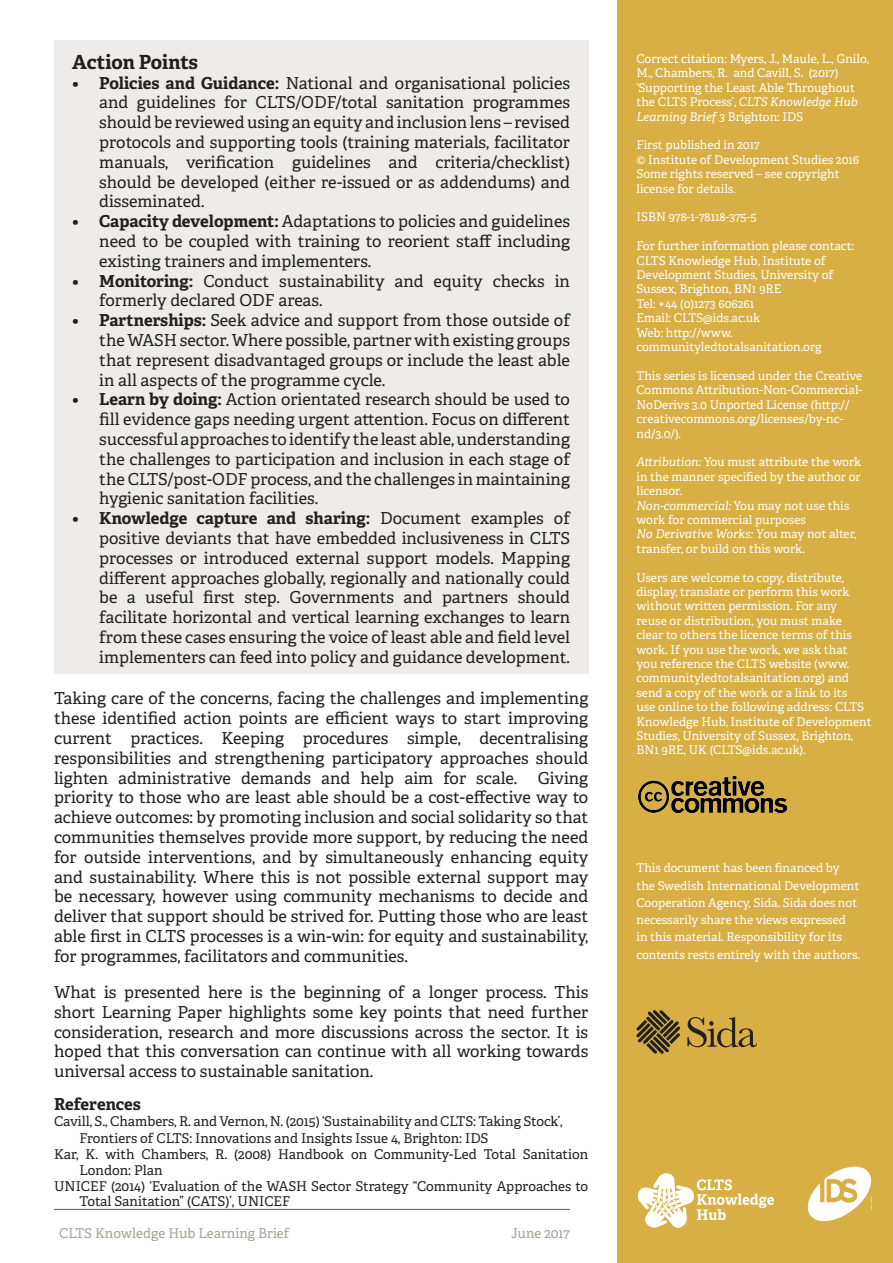
<style>
.page{position:relative;width:893px;height:1263px;background:#fff}
.page>*{position:absolute;margin:0;border:0;box-sizing:border-box;transform-origin:0 0}
.t1{font:700 19.5px "Adelle";letter-spacing:-.005em;color:#231f20}
.t2{font:16.5px/19.8px "Adelle";color:#231f20;text-align:justify}
.t3{font:700 16.5px "Adelle";letter-spacing:-.005em;color:#231f20}
.t4{font:13.5px/16.2px "Adelle";color:#231f20}
.t5{font:13.5px "Adelle";color:#a8a196}
.t6{font:12px/14.4px "Adelle";color:#fff}
.t7{font:italic 12px "Adelle";color:#fff}
.s1{font-weight:700}
.s2{font-style:italic}
.s3{font-style:normal}
</style>
<div class="page">
<div style="left:617px;top:0;width:276px;height:1263px;background:#d7af45"></div>
<div style="left:54px;top:40px;width:534px;height:633px;background:#edecea"></div>
<svg style="left:636px;top:1010px;width:44px;height:44px"></svg>
<svg style="left:687px;top:1017px;width:70px;height:30px"></svg>
<img style="left:638px;top:777px;width:148px;height:35px">
<hr style="left:54px;top:1209px;width:516px;height:1px;background:#231f20">
<svg style="left:638px;top:1173px;width:136px;height:55px"></svg>
<svg style="left:808px;top:1166px;width:63px;height:55px"></svg>
<p class="t1" style="left:72px;top:49px;width:127px">Action Points</p>
<p class="t2" style="left:99px;top:72px;width:472px;text-indent:-27px"><span class="s1">• Policies and Guidance:</span> National and organisational policies and guidelines for CLTS/ODF/total sanitation programmes should be reviewed using an equity and inclusion lens – revised protocols and supporting tools (training materials, facilitator manuals, verification guidelines and criteria/checklist) should be developed (either re-issued or as addendums) and disseminated.</p>
<p class="t2" style="left:99px;top:211px;width:472px;text-indent:-27px"><span class="s1">• Capacity development:</span> Adaptations to policies and guidelines need to be coupled with training to reorient staff including existing trainers and implementers.</p>
<p class="t2" style="left:99px;top:270px;width:472px;text-indent:-27px"><span class="s1">• Monitoring:</span> Conduct sustainability and equity checks in formerly declared ODF areas.</p>
<p class="t2" style="left:99px;top:310px;width:472px;text-indent:-27px"><span class="s1">• Partnerships:</span> Seek advice and support from those outside of the WASH sector. Where possible, partner with existing groups that represent disadvantaged groups or include the least able in all aspects of the programme cycle.</p>
<p class="t2" style="left:99px;top:389px;width:472px;text-indent:-27px"><span class="s1">• Learn by doing:</span> Action orientated research should be used to fill evidence gaps needing urgent attention. Focus on different successful approaches to identify the least able, understanding the challenges to participation and inclusion in each stage of the CLTS/post-ODF process, and the challenges in maintaining hygienic sanitation facilities.</p>
<p class="t2" style="left:99px;top:508px;width:472px;text-indent:-27px"><span class="s1">• Knowledge capture and sharing:</span> Document examples of positive deviants that have embedded inclusiveness in CLTS processes or introduced external support models. Mapping different approaches globally, regionally and nationally could be a useful first step. Governments and partners should facilitate horizontal and vertical learning exchanges to learn from these cases ensuring the voice of least able and field level implementers can feed into policy and guidance development.</p>
<p class="t2" style="left:54px;top:688px;width:536px">Taking care of the concerns, facing the challenges and implementing these identified action points are efficient ways to start improving current practices. Keeping procedures simple, decentralising responsibilities and strengthening participatory approaches should lighten administrative demands and help aim for scale. Giving priority to those who are least able should be a cost-effective way to achieve outcomes: by promoting inclusion and social solidarity so that communities themselves provide more support, by reducing the need for outside interventions, and by simultaneously enhancing equity and sustainability. Where this is not possible external support may be necessary, however using community mechanisms to decide and deliver that support should be strived for. Putting those who are least able first in CLTS processes is a win-win: for equity and sustainability, for programmes, facilitators and communities.</p>
<p class="t2" style="left:54px;top:982px;width:536px">What is presented here is the beginning of a longer process. This short Learning Paper highlights some key points that need further consideration, research and more discussions across the sector. It is hoped that this conversation can continue with all working towards universal access to sustainable sanitation.</p>
<p class="t3" style="left:54px;top:1094px;width:88px">References</p>
<p class="t4" style="left:80px;top:1113px;width:485px;text-indent:-26px">Cavill, S., Chambers, R. and Vernon, N. (2015) ‘Sustainability and CLTS: Taking Stock’,<br>Frontiers of CLTS: Innovations and Insights Issue 4, Brighton: IDS</p>
<p class="t4" style="left:80px;top:1145px;width:510px;text-indent:-26px">Kar, K. with Chambers, R. (2008) Handbook on Community-Led Total Sanitation<br>London: Plan</p>
<p class="t4" style="left:80px;top:1178px;width:510px;line-height:15px;text-indent:-26px">UNICEF (2014) ‘Evaluation of the WASH Sector Strategy “Community Approaches to<br>Total Sanitation” (CATS)’, UNICEF</p>
<p class="t5" style="left:59px;top:1224px;width:232px">CLTS Knowledge Hub Learning Brief</p>
<p class="t5" style="left:511px;top:1224px;width:60px">June 2017</p>
<p class="t6" style="left:636px;top:51px;width:234px">Correct citation: Myers, J., Maule, L., Gnilo, M., Chambers, R. and Cavill, S. (2017) ‘Supporting the Least Able Throughout the CLTS Process’, <span class="s2">CLTS Knowledge Hub</span></p>
<p class="t7" style="left:636px;top:108px;width:168px">Learning Brief 3 <span class="s3">Brighton: IDS</span></p>
<p class="t6" style="left:636px;top:138px;width:125px">First published in 2017</p>
<p class="t6" style="left:636px;top:152px;width:224px">© Institute of Development Studies 2016</p>
<p class="t6" style="left:636px;top:166px;width:205px">Some rights reserved – see copyright license for details.</p>
<p class="t6" style="left:636px;top:210px;width:122px">ISBN 978-1-78118-375-5</p>
<p class="t6" style="left:636px;top:238px;width:219px">For further information please contact:</p>
<p class="t6" style="left:636px;top:253px;width:199px">CLTS Knowledge Hub, Institute of<br>Development Studies, University of<br>Sussex, Brighton, BN1 9RE</p>
<p class="t6" style="left:636px;top:296px;width:119px">Tel: +44 (0)1273 606261</p>
<p class="t6" style="left:636px;top:310px;width:125px">Email: CLTS@ids.ac.uk</p>
<p class="t6" style="left:636px;top:325px;width:187px">Web: http://www. communityledtotalsanitation.org</p>
<p class="t6" style="left:636px;top:368px;width:227px">This series is licensed under the Creative Commons Attribution-Non-Commercial-NoDerivs 3.0 Unported License (http:// creativecommons.org/licenses/by-nc&shy;nd/3.0/).</p>
<p class="t6" style="left:636px;top:454px;width:226px;text-align:justify"><span class="s2">Attribution:</span> You must attribute the work in the manner specified by the author or licensor.</p>
<p class="t6" style="left:636px;top:498px;width:214px"><span class="s2">Non-commercial:</span> You may not use this work for commercial purposes</p>
<p class="t6" style="left:636px;top:526px;width:222px"><span class="s2">No Derivative Works: Y</span>ou may not alter, transfer, or build on this work.</p>
<p class="t6" style="left:636px;top:570px;width:237px">Users are welcome to copy, distribute, display, translate or perform this work without written permission. For any<br>reuse or distribution, you must make clear to others the licence terms of this work. If you use the work, we ask that you reference the CLTS website (www. communityledtotalsanitation.org) and send a copy of the work or a link to its<br>use online to the following address: CLTS Knowledge Hub, Institute of Development Studies, University of Sussex, Brighton, BN1 9RE, UK (CLTS@ids.ac.uk).</p>
<p class="t6" style="left:636px;top:859px;width:225px;line-height:17.2px">This document has been financed by the Swedish International Development Cooperation Agency, Sida. Sida does not necessarily share the views expressed in this material. Responsibility for its contents rests entirely with the authors.</p>
</div>
